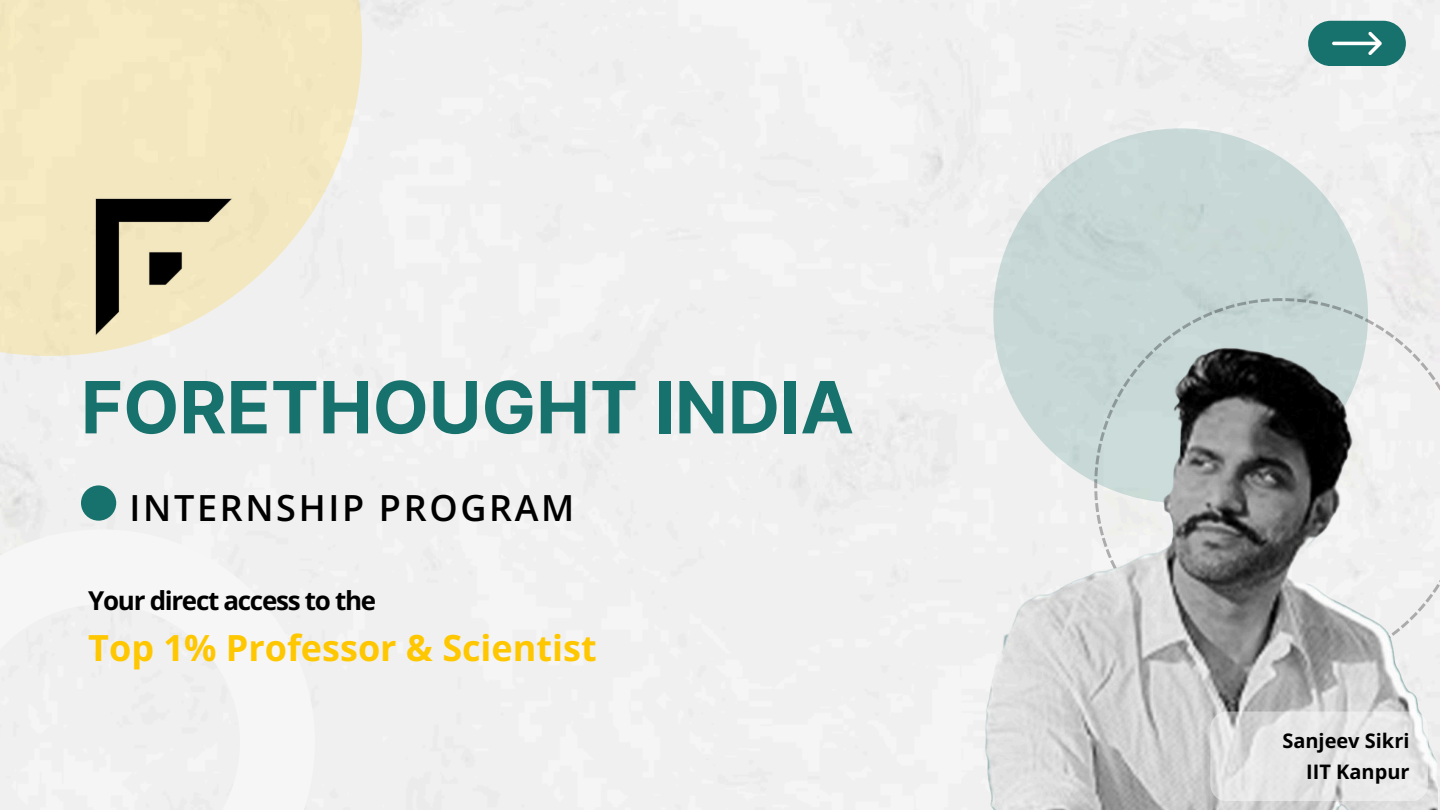
<style>
.page{position:relative;width:1440px;height:810px;background:#f0f0f0}
.page>*{position:absolute;margin:0;border:0;box-sizing:border-box;transform-origin:0 0}
.t1{font:700 72px "Inter";color:#17726d}
.t2{font:700 36px "Open Sans";color:#ffc700}
.t3{font:600 36px "Open Sans";letter-spacing:.075em;color:#000}
.t4{font:700 26px "Open Sans";letter-spacing:-.05em;color:#000}
.t5{font:700 20px/30.8px "Open Sans";color:#000;text-align:right}
</style>
<div class="page">
<div style="left:0;top:529px;width:315px;height:281px;background:#f0f0f0"></div>
<svg style="left:0;top:0;width:362px;height:356px;background:#f3e9c8"></svg>
<div style="left:993px;top:128px;width:375px;height:375px;background:#c7d8d7;border-radius:50%"></div>
<div style="left:81px;top:485px;width:35px;height:36px;background:#17726d;border-radius:50%"></div>
<svg style="left:1308px;top:21px;width:98px;height:45px;background:#3a8682"></svg>
<img style="left:50px;top:153px;width:231px;height:231px">
<img style="left:615px;top:233px;width:825px;height:577px">
<svg style="left:1210px;top:711px;width:218px;height:90px;background:#e3e3e3"></svg>
<h1 class="t1" style="left:81px;top:355px;width:775px">FORETHOUGHT INDIA</h1>
<p class="t3" style="left:130px;top:483px;width:446px">INTERNSHIP PROGRAM</p>
<p class="t4" style="left:88px;top:583px;width:289px">Your direct access to the</p>
<p class="t2" style="left:88px;top:623px;width:510px">Top 1% Professor &amp; Scientist</p>
<p class="t5" style="left:1282px;top:725px;width:129px">Sanjeev Sikri<br>IIT Kanpur</p>
</div>
